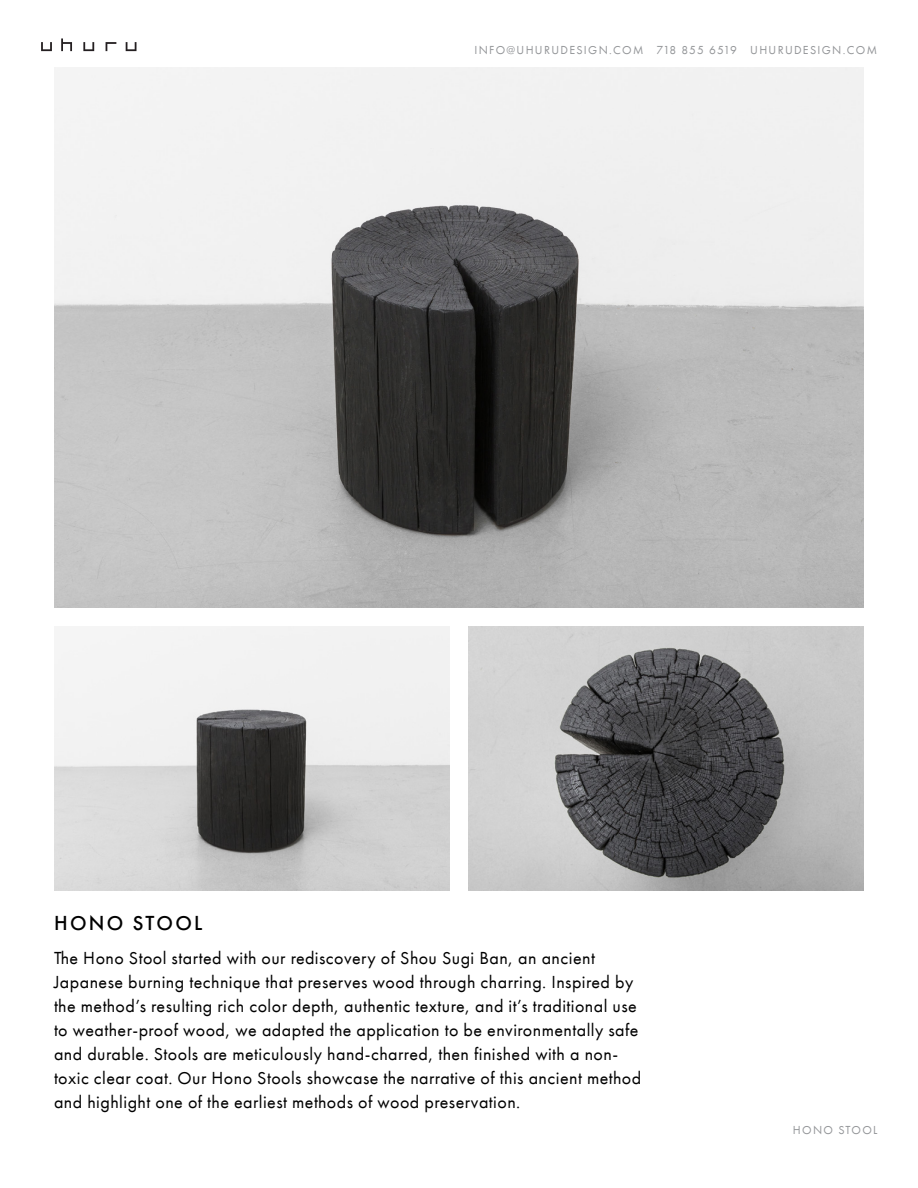
<style>
.page{position:relative;width:918px;height:1188px;background:#fff}
.page>*{position:absolute;margin:0;border:0;box-sizing:border-box;transform-origin:0 0}
.t1{font:500 21px "Futura PT Web";letter-spacing:.11em;color:#000}
.t2{font:18px/24px "Futura PT Web";letter-spacing:.025em;color:#000}
.t3{font:12px "Futura PT Web";letter-spacing:.11em;color:#939598}
</style>
<div class="page">
<svg style="left:41px;top:42px;width:11px;height:9px"></svg>
<svg style="left:61px;top:38px;width:11px;height:13px"></svg>
<svg style="left:83px;top:42px;width:11px;height:9px"></svg>
<svg style="left:106px;top:42px;width:10px;height:9px"></svg>
<svg style="left:126px;top:42px;width:10px;height:9px"></svg>
<img style="left:54px;top:68px;width:810px;height:540px">
<img style="left:468px;top:627px;width:396px;height:264px">
<img style="left:54px;top:627px;width:396px;height:264px">
<p class="t3" style="left:474px;top:43px;width:404px">INFO@UHURUDESIGN.COM 718 855 6519 UHURUDESIGN.COM</p>
<p class="t1" style="left:54px;top:911px;width:150px">HONO STOOL</p>
<p class="t2" style="left:54px;top:946px;width:589px">The Hono Stool started with our rediscovery of Shou Sugi Ban, an ancient Japanese burning technique that preserves wood through charring. Inspired by the method’s resulting rich color depth, authentic texture, and it’s traditional use to weather-proof wood, we adapted the application to be environmentally safe and durable. Stools are meticulously hand-charred, then finished with a non&shy;toxic clear coat. Our Hono Stools showcase the narrative of this ancient method and highlight one of the earliest methods of wood preservation.</p>
<p class="t3" style="left:793px;top:1123px;width:86px">HONO STOOL</p>
</div>
